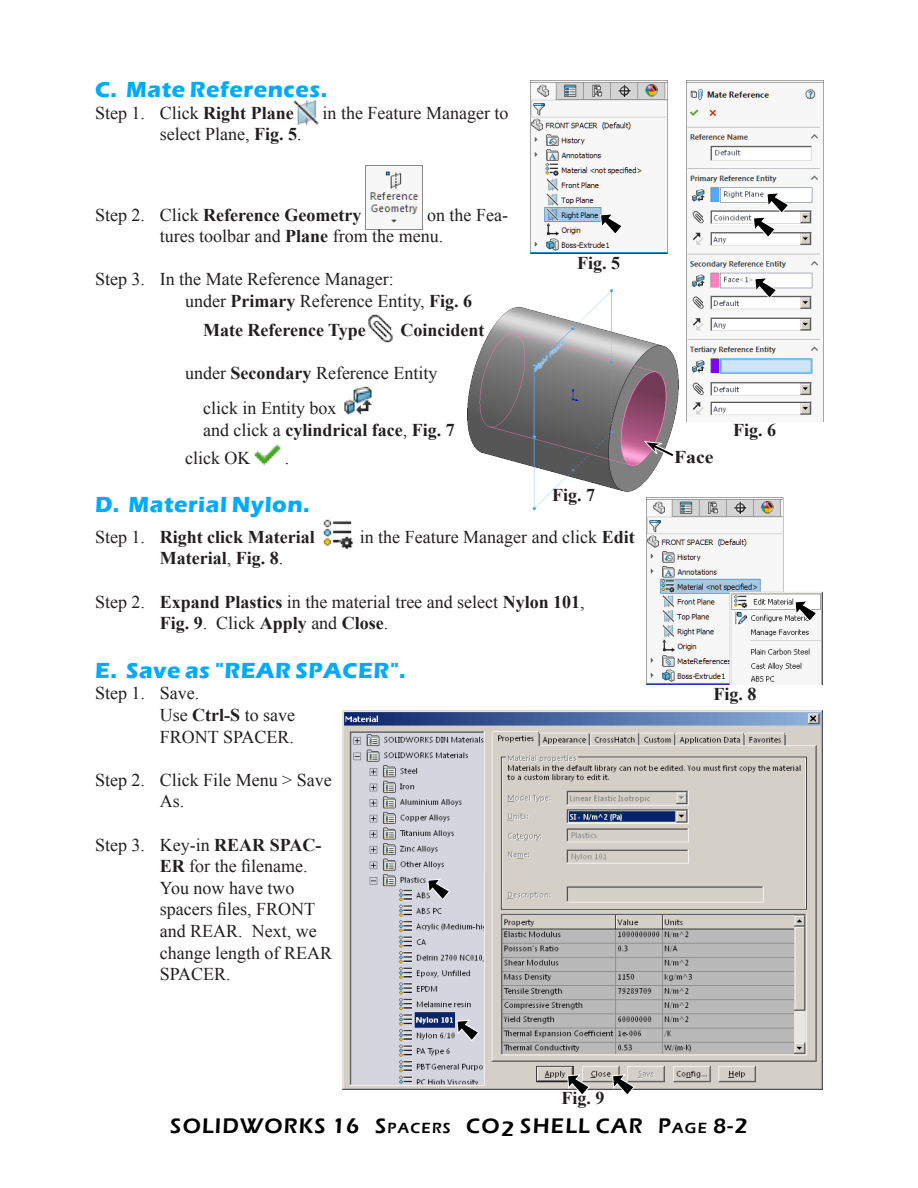
<style>
.page{position:relative;width:918px;height:1188px;background:#fff}
.page>*{position:absolute;margin:0;border:0;box-sizing:border-box;transform-origin:0 0}
.Subhead_1{font:700 22.5px "Eras ITC";letter-spacing:.025em;color:#00abff}
.t1{font:600 21.75px "Eras ITC";letter-spacing:.055em;color:#000}
.Body_text{font:18px/21.6px "Times New Roman";color:#231f20}
.Body_text-2{font:700 18px/27.6px "Times New Roman";color:#231f20}
.Fig_No{font:700 18px "Times New Roman";color:#231f20}
.Coor{font:700 18px "Times New Roman";color:#231f20;scale:1.1 1}
.s1{font-weight:700}
.s2{font-weight:400}
.s3{font-size:15.15px}
</style>
<div class="page">
<img style="left:294px;top:100px;width:24px;height:25px">
<img style="left:366px;top:165px;width:57px;height:65px">
<img style="left:368px;top:314px;width:25px;height:29px">
<img style="left:344px;top:386px;width:28px;height:29px">
<img style="left:254px;top:443px;width:27px;height:23px">
<img style="left:323px;top:519px;width:30px;height:30px">
<img style="left:467px;top:290px;width:212px;height:220px">
<svg style="left:644px;top:441px;width:31px;height:17px"></svg>
<img style="left:686px;top:81px;width:137px;height:340px">
<svg style="left:754px;top:277px;width:23px;height:22px"></svg>
<svg style="left:753px;top:192px;width:36px;height:46px"></svg>
<img style="left:530px;top:81px;width:137px;height:173px">
<svg style="left:600px;top:213px;width:23px;height:22px"></svg>
<img style="left:647px;top:497px;width:176px;height:188px">
<svg style="left:795px;top:600px;width:22px;height:22px"></svg>
<img style="left:343px;top:711px;width:480px;height:378px">
<svg style="left:427px;top:879px;width:23px;height:21px"></svg>
<svg style="left:567px;top:1074px;width:23px;height:21px"></svg>
<svg style="left:612px;top:1074px;width:23px;height:21px"></svg>
<svg style="left:457px;top:1020px;width:22px;height:21px"></svg>
<p class="Subhead_1" style="left:95px;top:76px;width:234px">C. Mate References.</p>
<p class="Body_text" style="left:95px;top:101px;width:200px">Step 1. Click <span class="s1">Right Plane</span></p>
<p class="Body_text" style="left:323px;top:101px;width:187px">in the Feature Manager to</p>
<p class="Body_text" style="left:160px;top:123px;width:143px">select Plane, <span class="s1">Fig. 5</span>.</p>
<p class="Body_text" style="left:160px;top:203px;width:350px;text-indent:267px">on the Fea&shy;tures toolbar and <span class="s1">Plane</span> from the menu.</p>
<p class="Body_text" style="left:185px;top:268px;width:289px;text-indent:-90px">Step 3. In the Mate Reference Manager:<br>under <span class="s1">Primary</span> Reference Entity, <span class="s1">Fig. 6</span></p>
<p class="Body_text-2" style="left:203px;top:316px;width:164px">Mate Reference Type</p>
<p class="Body_text-2" style="left:400px;top:316px;width:86px">Coincident</p>
<p class="Body_text" style="left:203px;top:355px;width:236px;line-height:35.1px;text-indent:-18px">under <span class="s1">Secondary</span> Reference Entity click in Entity box</p>
<p class="Body_text-2" style="left:185px;top:416px;width:271px;text-indent:18px"><span class="s2">and click a</span> cylindrical face<span class="s2">,</span> Fig. 7 <span class="s2">click OK</span></p>
<p class="Body_text" style="left:285px;top:446px;width:6px">.</p>
<p class="Subhead_1" style="left:95px;top:492px;width:216px">D. Material Nylon.</p>
<p class="Body_text-2" style="left:95px;top:523px;width:221px"><span class="s2">Step 1.</span> Right click Material</p>
<p class="Body_text" style="left:360px;top:526px;width:276px">in the Feature Manager and click <span class="s1">Edit</span></p>
<p class="Body_text-2" style="left:160px;top:544px;width:125px">Material<span class="s2">,</span> Fig. 8<span class="s2">.</span></p>
<p class="Body_text" style="left:160px;top:590px;width:426px;text-indent:-65px">Step 2. <span class="s1">Expand Plastics</span> in the material tree and select <span class="s1">Nylon 101</span>,<br><span class="s1">Fig. 9</span>. Click <span class="s1">Apply</span> and <span class="s1">Close</span>.</p>
<p class="Subhead_1" style="left:95px;top:657px;width:312px">E. Save as "REAR SPACER".</p>
<p class="Body_text" style="left:160px;top:682px;width:137px;text-indent:-65px">Step 1. Save.<br>Use <span class="s1">Ctrl-S</span> to save<br>FRONT SPACER.</p>
<p class="Body_text" style="left:160px;top:769px;width:174px;text-indent:-65px">Step 2. Click File Menu &gt; Save<br>As.</p>
<p class="Body_text" style="left:160px;top:833px;width:174px;text-indent:-65px">Step 3. Key-in <span class="s1">REAR SPAC-<br>ER</span> for the filename.<br>You now have two spacers files, FRONT and REAR. Next, we change length of REAR<br>SPACER.</p>
<p class="Body_text-2" style="left:95px;top:200px;width:268px"><span class="s2">Step 2. Click</span> Reference Geometry</p>
<p class="Fig_No" style="left:577px;top:250px;width:45px">Fig. 5</p>
<p class="Fig_No" style="left:552px;top:483px;width:45px">Fig. 7</p>
<p class="Coor" style="left:674px;top:444px;width:37px">Face</p>
<p class="Fig_No" style="left:733px;top:418px;width:45px">Fig. 6</p>
<p class="Fig_No" style="left:713px;top:682px;width:45px">Fig. 8</p>
<p class="Fig_No" style="left:561px;top:1086px;width:45px">Fig. 9</p>
<p class="t1" style="left:170px;top:1114px;width:579px">SOLIDWORKS 16 S<span class="s3">PACERS</span> CO2 SHELL CAR P<span class="s3">AGE</span> 8-2</p>
</div>
